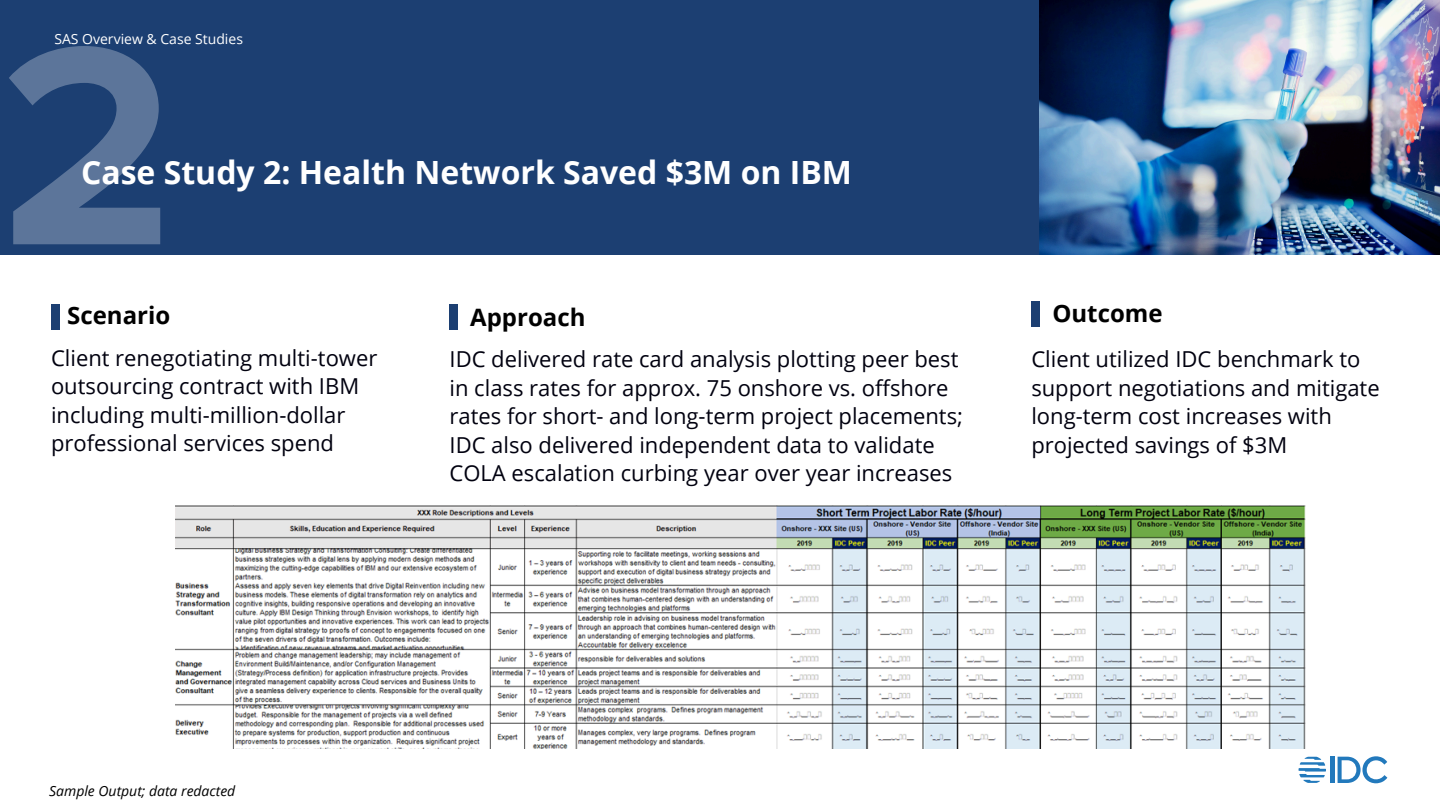
<style>
.page{position:relative;width:1440px;height:810px;background:#fff}
.page>*{position:absolute;margin:0;border:0;box-sizing:border-box;transform-origin:0 0}
.t1{font:700 292.9px "Proxima Nova";color:#fff}
.t2{font:700 32px "Open Sans";color:#fff}
.t3{font:700 24px "Open Sans";color:#000}
.t4{font:22px/28.5px "Open Sans";color:#01010f}
.t5{font:italic 14px "Open Sans";color:#000}
.t6{font:14px "Open Sans";color:#fff}
</style>
<div class="page">
<div style="left:0;top:0;width:1057px;height:255px;background:#1c3f72"></div>
<img style="left:1040px;top:0;width:400px;height:255px">
<hr style="left:1330px;top:757px;width:4px;height:26px;background:#2279bc">
<svg style="left:1338px;top:756px;width:49px;height:27px"></svg>
<svg style="left:1299px;top:757px;width:27px;height:26px"></svg>
<div style="left:51px;top:305px;width:8px;height:25px;background:#1c3f72"></div>
<div style="left:450px;top:305px;width:8px;height:25px;background:#1c3f72"></div>
<div style="left:1031px;top:301px;width:9px;height:25px;background:#1c3f72"></div>
<img style="left:176px;top:505px;width:1129px;height:243px">
<p class="t6" style="left:54px;top:29px;width:190px">SAS Overview &amp; Case Studies</p>
<h1 class="t1" style="left:-1px;top:-25px;width:177px">2</h1>
<p class="t2" style="left:81px;top:150px;width:773px">Case Study 2: Health Network Saved $3M on IBM</p>
<p class="t3" style="left:67px;top:298px;width:105px">Scenario</p>
<h1 class="t4" style="left:51px;top:343px;width:328px">Client renegotiating multi-tower outsourcing contract with IBM including multi-million-dollar professional services spend</h1>
<h2 class="t3" style="left:470px;top:300px;width:117px">Approach</h2>
<h2 class="t3" style="left:1052px;top:296px;width:112px">Outcome</h2>
<h2 class="t4" style="left:450px;top:344px;width:515px">IDC delivered rate card analysis plotting peer best in class rates for approx. 75 onshore vs. offshore rates for short- and long-term project placements; IDC also delivered independent data to validate COLA escalation curbing year over year increases</h2>
<h3 class="t4" style="left:1031px;top:344px;width:350px">Client utilized IDC benchmark to support negotiations and mitigate long-term cost increases with projected savings of $3M</h3>
<h3 class="t5" style="left:49px;top:781px;width:188px">Sample Output; data redacted</h3>
</div>
